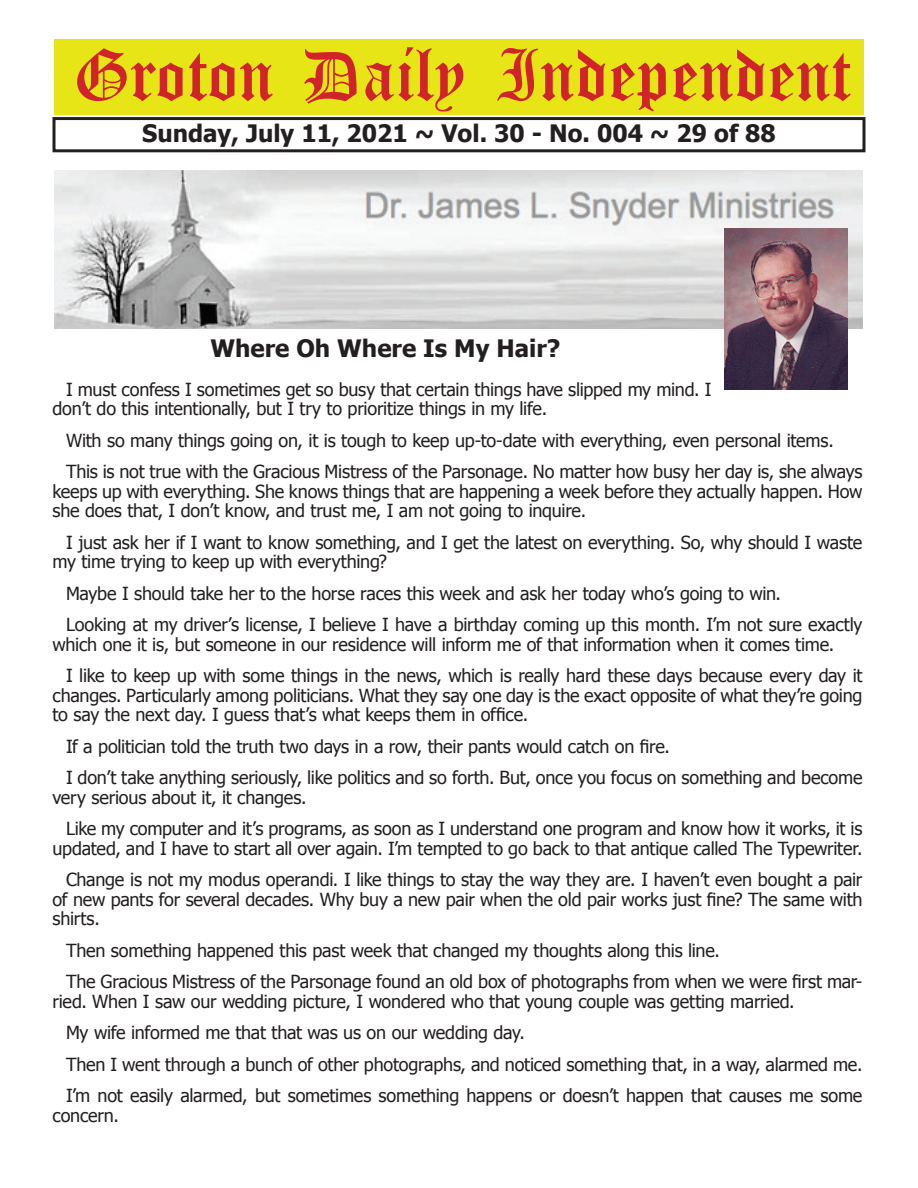
<style>
.page{position:relative;width:918px;height:1188px;background:#fff}
.page>*{position:absolute;margin:0;border:0;box-sizing:border-box;transform-origin:0 0}
.t1{font:54px "Old English Five";color:#d1232a}
.t2{font:700 24px "Tahoma";color:#231f20}
.t3{font:18px/31.5px "Tahoma";letter-spacing:-.01em;color:#231f20}
</style>
<div class="page">
<div style="left:52px;top:117px;width:814px;height:35px;border:3px solid #231f20"></div>
<div style="left:54px;top:40px;width:810px;height:75px;background:#e7e515"></div>
<img style="left:54px;top:171px;width:809px;height:157px">
<img style="left:725px;top:228px;width:122px;height:162px">
<h1 class="t1" style="left:73px;top:50px;width:779px">Groton Daily Independent</h1>
<h2 class="t2" style="left:142px;top:116px;width:635px">Sunday, July 11, 2021 ~ Vol. 30 - No. 004 ~ 29 of 88</h2>
<h2 class="t2" style="left:210px;top:331px;width:352px">Where Oh Where Is My Hair?</h2>
<p class="t3" style="left:52px;top:379px;width:660px;line-height:19.5px;text-indent:14px">I must confess I sometimes get so busy that certain things have slipped my mind. I don’t do this intentionally, but I try to prioritize things in my life.</p>
<p class="t3" style="left:66px;top:424px;width:798px">With so many things going on, it is tough to keep up-to-date with everything, even personal items.<br>This is not true with the Gracious Mistress of the Parsonage. No matter how busy her day is, she always</p>
<p class="t3" style="left:52px;top:481px;width:812px;line-height:19.5px">keeps up with everything. She knows things that are happening a week before they actually happen. How she does that, I don’t know, and trust me, I am not going to inquire.</p>
<p class="t3" style="left:52px;top:532px;width:811px;line-height:19.5px;text-indent:14px">I just ask her if I want to know something, and I get the latest on everything. So, why should I waste my time trying to keep up with everything?</p>
<p class="t3" style="left:66px;top:577px;width:798px">Maybe I should take her to the horse races this week and ask her today who’s going to win.<br>Looking at my driver’s license, I believe I have a birthday coming up this month. I’m not sure exactly</p>
<p class="t3" style="left:66px;top:628px;width:798px;text-indent:-14px">which one it is, but someone in our residence will inform me of that information when it comes time.<br>I like to keep up with some things in the news, which is really hard these days because every day it</p>
<p class="t3" style="left:52px;top:685px;width:812px;line-height:19.5px">changes. Particularly among politicians. What they say one day is the exact opposite of what they’re going to say the next day. I guess that’s what keeps them in office.</p>
<p class="t3" style="left:66px;top:730px;width:798px">If a politician told the truth two days in a row, their pants would catch on fire.<br>I don’t take anything seriously, like politics and so forth. But, once you focus on something and become</p>
<p class="t3" style="left:66px;top:781px;width:798px;text-indent:-14px">very serious about it, it changes.<br>Like my computer and it’s programs, as soon as I understand one program and know how it works, it is</p>
<p class="t3" style="left:52px;top:832px;width:812px;text-align:right">updated, and I have to start all over again. I’m tempted to go back to that antique called The Typewriter.<br>Change is not my modus operandi. I like things to stay the way they are. I haven’t even bought a pair</p>
<p class="t3" style="left:52px;top:889px;width:812px;line-height:19.5px">of new pants for several decades. Why buy a new pair when the old pair works just fine? The same with shirts.</p>
<p class="t3" style="left:66px;top:934px;width:798px">Then something happened this past week that changed my thoughts along this line.<br>The Gracious Mistress of the Parsonage found an old box of photographs from when we were first mar-</p>
<p class="t3" style="left:66px;top:985px;width:798px;text-indent:-14px">ried. When I saw our wedding picture, I wondered who that young couple was getting married.<br>My wife informed me that that was us on our wedding day.<br>Then I went through a bunch of other photographs, and noticed something that, in a way, alarmed me.<br>I’m not easily alarmed, but sometimes something happens or doesn’t happen that causes me some</p>
<p class="t3" style="left:52px;top:1099px;width:68px">concern.</p>
</div>
